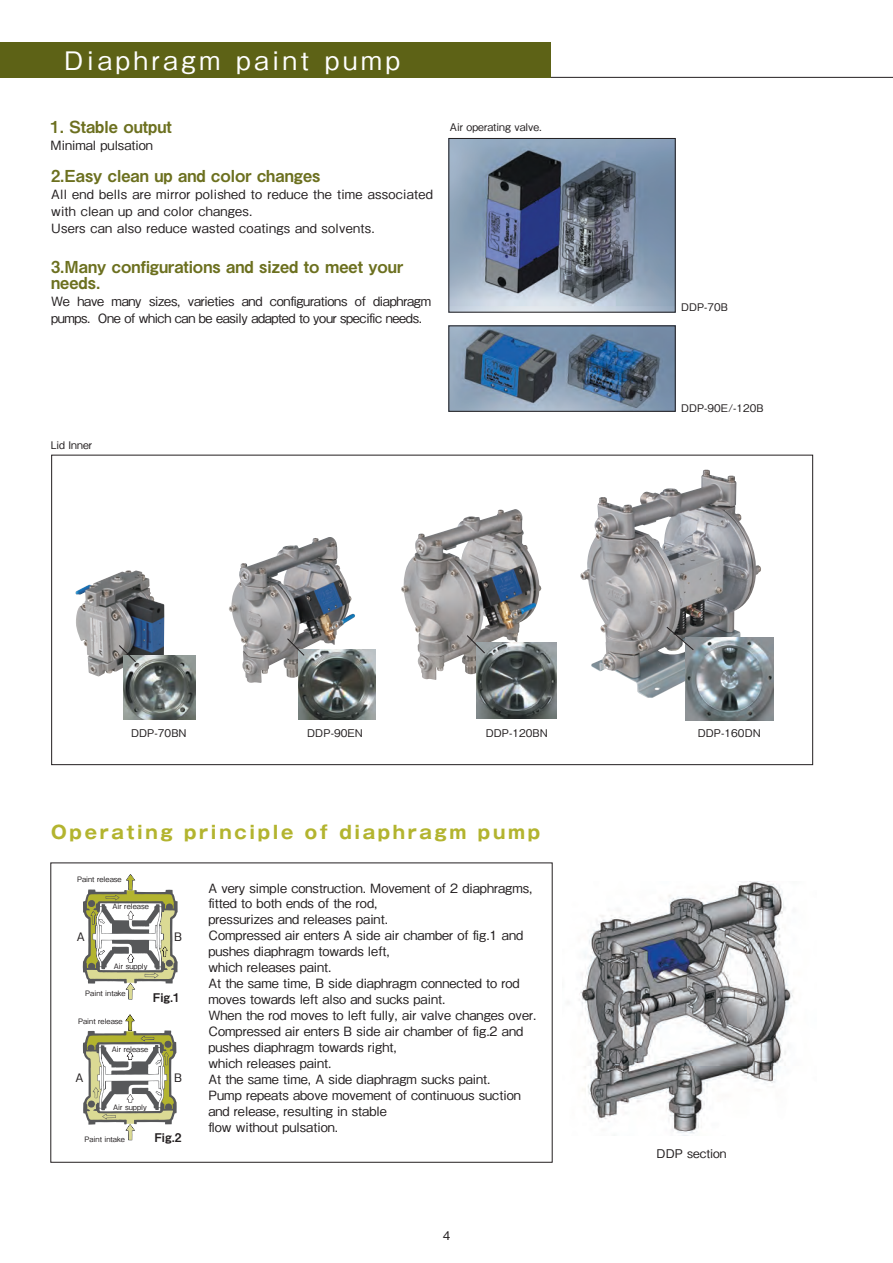
<style>
.page{position:relative;width:893px;height:1263px;background:#fff}
.page>*{position:absolute;margin:0;border:0;box-sizing:border-box;transform-origin:0 0}
.t1{font:500 25.5px "Gothic BBB Pr 5";letter-spacing:.15em;color:#fff}
.t2{font:700 18px "Gothic MB101 Pr 5";letter-spacing:.15em;color:#b3b42f}
.t3{font:16.5px/15.9px "Midashi Go Pr 5 MB31";color:#6c701f}
.t4{font:500 12.75px/15.9px "Gothic BBB Pr 5";color:#231f20}
.t5{font:500 12.75px/17px "Gothic BBB Pr 5";letter-spacing:.02em;color:#231f20}
.t6{font:500 12.75px/17px "Gothic BBB Pr 5";letter-spacing:-.02em;color:#231f20}
.t7{font:500 12px "Gothic BBB Pr 5";color:#231f20}
.t8{font:12px "Midashi Go Pr 5 MB31";color:#231f20}
.t9{font:500 11.7px "Gothic BBB Pr 5";color:#231f20}
.t10{font:500 10.65px "Gothic BBB Pr 5";color:#231f20}
.t11{font:500 10.5px "Gothic BBB Pr 5";color:#231f20}
.t12{font:500 7.5px "Gothic BBB Pr 5";color:#231f20}
</style>
<div class="page">
<img style="left:579px;top:881px;width:215px;height:253px">
<hr style="left:551px;top:77px;width:342px;height:1px;background:#231f20">
<div style="left:0;top:43px;width:551px;height:35px;background:#5d6216"></div>
<svg style="left:83px;top:1014px;width:94px;height:126px"></svg>
<svg style="left:83px;top:874px;width:95px;height:126px"></svg>
<img style="left:451px;top:140px;width:222px;height:170px">
<img style="left:451px;top:328px;width:222px;height:81px">
<img style="left:75px;top:570px;width:89px;height:107px">
<img style="left:229px;top:537px;width:127px;height:146px">
<img style="left:401px;top:509px;width:140px;height:171px">
<img style="left:580px;top:470px;width:182px;height:228px">
<img style="left:477px;top:642px;width:79px;height:77px">
<img style="left:685px;top:638px;width:89px;height:82px">
<img style="left:298px;top:650px;width:77px;height:69px">
<img style="left:124px;top:655px;width:71px;height:64px">
<svg style="left:119px;top:645px;width:17px;height:17px"></svg>
<svg style="left:287px;top:638px;width:18px;height:18px"></svg>
<svg style="left:466px;top:635px;width:19px;height:19px"></svg>
<svg style="left:666px;top:626px;width:28px;height:25px"></svg>
<h1 class="t1" style="left:64px;top:40px;width:337px">Diaphragm paint pump</h1>
<p class="t3" style="left:51px;top:117px;width:123px">1. Stable output</p>
<p class="t4" style="left:51px;top:136px;width:104px">Minimal pulsation</p>
<p class="t3" style="left:51px;top:166px;width:271px">2.Easy clean up and color changes</p>
<p class="t5" style="left:51px;top:184px;width:383px">All end bells are mirror polished to reduce the time associated with clean up and color changes.<br>Users can also reduce wasted coatings and solvents.</p>
<p class="t3" style="left:51px;top:258px;width:354px">3.Many configurations and sized to meet your needs.</p>
<p class="t6" style="left:51px;top:291px;width:382px">We have many sizes, varieties and configurations of diaphragm pumps. One of which can be easily adapted to your specific needs.</p>
<p class="t11" style="left:450px;top:118px;width:94px">Air operating valve.</p>
<p class="t11" style="left:51px;top:436px;width:43px">Lid Inner</p>
<p class="t11" style="left:681px;top:298px;width:48px">DDP-70B</p>
<p class="t11" style="left:681px;top:399px;width:84px">DDP-90E/-120B</p>
<p class="t10" style="left:131px;top:724px;width:57px">DDP-70BN</p>
<p class="t10" style="left:307px;top:724px;width:57px">DDP-90EN</p>
<p class="t10" style="left:486px;top:724px;width:64px">DDP-120BN</p>
<p class="t10" style="left:698px;top:724px;width:64px">DDP-160DN</p>
<h2 class="t2" style="left:51px;top:817px;width:490px">Operating principle of diaphragm pump</h2>
<p class="t12" style="left:77px;top:873px;width:46px">Paint release</p>
<p class="t4" style="left:208px;top:879px;width:329px">A very simple construction. Movement of 2 diaphragms, fitted to both ends of the rod,<br>pressurizes and releases paint.<br>Compressed air enters A side air chamber of fig.1 and pushes diaphragm towards left,<br>which releases paint.<br>At the same time, B side diaphragm connected to rod moves towards left also and sucks paint.<br>When the rod moves to left fully, air valve changes over.<br>Compressed air enters B side air chamber of fig.2 and pushes diaphragm towards right,<br>which releases paint.<br>At the same time, A side diaphragm sucks paint.<br>Pump repeats above movement of continuous suction and release, resulting in stable<br>flow without pulsation.</p>
<p class="t12" style="left:112px;top:900px;width:38px">Air release</p>
<p class="t9" style="left:77px;top:927px;width:10px">A</p>
<p class="t9" style="left:174px;top:927px;width:10px">B</p>
<p class="t12" style="left:114px;top:960px;width:35px">Air supply</p>
<p class="t12" style="left:85px;top:987px;width:42px">Paint intake</p>
<p class="t8" style="left:153px;top:987px;width:29px">Fig.1</p>
<p class="t12" style="left:78px;top:1015px;width:46px">Paint release</p>
<p class="t12" style="left:112px;top:1043px;width:38px">Air release</p>
<p class="t9" style="left:76px;top:1068px;width:10px">A</p>
<p class="t9" style="left:174px;top:1068px;width:10px">B</p>
<p class="t12" style="left:113px;top:1101px;width:35px">Air supply</p>
<p class="t8" style="left:154px;top:1127px;width:29px">Fig.2</p>
<p class="t12" style="left:84px;top:1133px;width:42px">Paint intake</p>
<p class="t7" style="left:443px;top:1226px;width:9px">4</p>
<p class="t7" style="left:657px;top:1144px;width:72px">DDP section</p>
</div>
